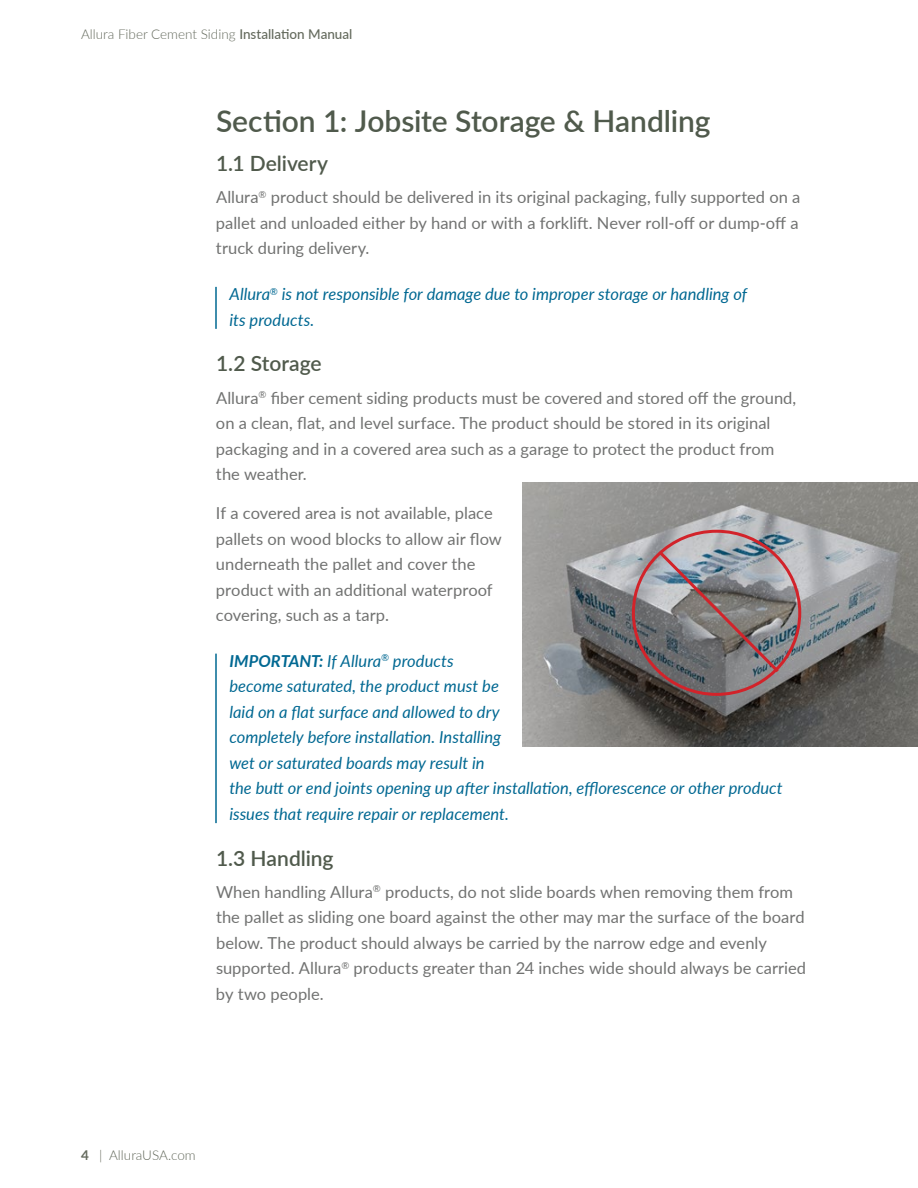
<style>
.page{position:relative;width:918px;height:1188px;background:#fff}
.page>*{position:absolute;margin:0;border:0;box-sizing:border-box;transform-origin:0 0}
.t1{font:600 30px "Lato";letter-spacing:-.005em;color:#505a4c}
.t2{font:600 21px "Lato";letter-spacing:-.005em;color:#505a4c}
.t3{font:16.5px/25.5px "Lato";color:#717271}
.t4{font:italic 16.5px/25.5px "Lato";color:#006892}
.t5{font:300 13.5px "Lato";color:#646a5d}
.s1{font-weight:500}
.s2{font-weight:700}
</style>
<div class="page">
<hr style="left:215px;top:287px;width:2px;height:42px;background:#006892">
<hr style="left:215px;top:654px;width:2px;height:169px;background:#006892">
<img style="left:522px;top:483px;width:396px;height:263px">
<img style="left:657px;top:549px;width:125px;height:126px">
<p class="t5" style="left:81px;top:24px;width:273px">Allura Fiber Cement Siding <span class="s1">Installation Manual</span></p>
<h1 class="t1" style="left:216px;top:99px;width:496px">Section 1: Jobsite Storage &amp; Handling</h1>
<p class="t2" style="left:216px;top:148px;width:114px">1.1 Delivery</p>
<p class="t3" style="left:216px;top:184px;width:586px;text-align:justify">Allura<sup>®</sup> product should be delivered in its original packaging, fully supported on a pallet and unloaded either by hand or with a forklift. Never roll-off or dump-off a truck during delivery.</p>
<p class="t4" style="left:229px;top:281px;width:519px">Allura<sup>®</sup> is not responsible for damage due to improper storage or handling of its products.</p>
<p class="t2" style="left:216px;top:349px;width:107px">1.2 Storage</p>
<p class="t3" style="left:216px;top:384px;width:582px">Allura<sup>®</sup> fiber cement siding products must be covered and stored off the ground, on a clean, flat, and level surface. The product should be stored in its original packaging and in a covered area such as a garage to protect the product from the weather.</p>
<p class="t3" style="left:216px;top:500px;width:287px">If a covered area is not available, place pallets on wood blocks to allow air flow underneath the pallet and cover the product with an additional waterproof covering, such as a tarp.</p>
<p class="t4" style="left:229px;top:647px;width:555px"><span class="s2">IMPORTANT:</span> If Allura<sup>®</sup> products<br>become saturated, the product must be<br>laid on a flat surface and allowed to dry<br>completely before installation. Installing<br>wet or saturated boards may result in<br>the butt or end joints opening up after installation, efflorescence or other product issues that require repair or replacement.</p>
<p class="t2" style="left:216px;top:843px;width:119px">1.3 Handling</p>
<p class="t3" style="left:216px;top:878px;width:592px">When handling Allura<sup>®</sup> products, do not slide boards when removing them from the pallet as sliding one board against the other may mar the surface of the board below. The product should always be carried by the narrow edge and evenly supported. Allura<sup>®</sup> products greater than 24 inches wide should always be carried by two people.</p>
<p class="t5" style="left:81px;top:1146px;width:116px"><span class="s2">4</span> | AlluraUSA.com</p>
</div>
